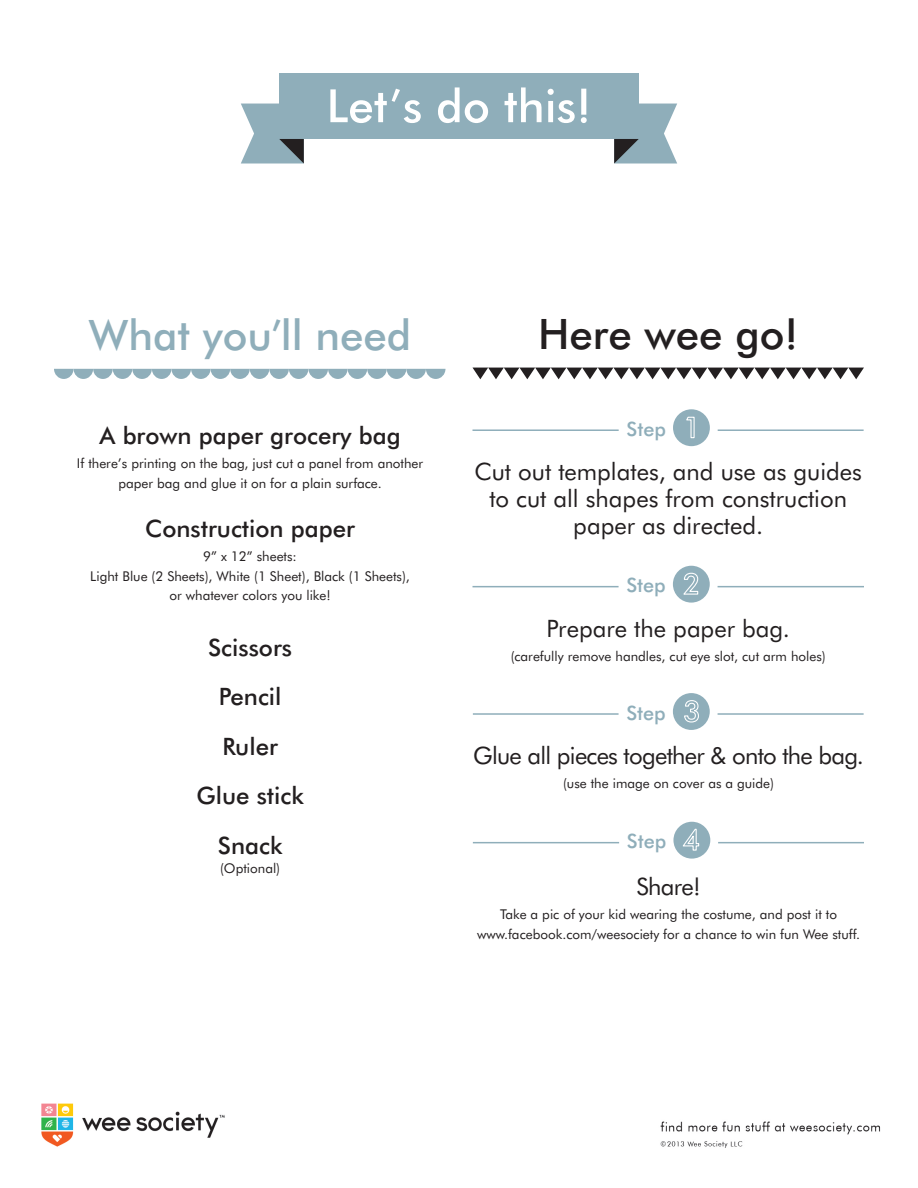
<style>
.page{position:relative;width:918px;height:1188px;background:#fff}
.page>*{position:absolute;margin:0;border:0;box-sizing:border-box;transform-origin:0 0}
.t1{font:500 42px "Futura Be Wee";color:#8faeba}
.t2{font:500 42px "Futura Be Wee";color:#231f20}
.t3{font:24px/27px "Futura Be Wee";color:#231f20;text-align:center}
.t4{font:500 24px "Futura Be Wee";color:#231f20}
.t5{font:24px "Futura Be Wee";letter-spacing:-.03em;color:#231f20}
.t6{font:500 19.8px "Futura Be Wee";color:#8faeba}
.t7{font:13.5px/19.5px "Futura Be Wee";color:#231f20;text-align:center}
.s1{font-size:28.8px}
</style>
<div class="page">
<svg style="left:54px;top:369px;width:392px;height:10px"></svg>
<div style="left:279px;top:74px;width:360px;height:65px;background:#8faeba"></div>
<svg style="left:241px;top:104px;width:63px;height:60px"></svg>
<svg style="left:614px;top:104px;width:63px;height:60px"></svg>
<svg style="left:330px;top:89px;width:91px;height:34px"></svg>
<svg style="left:438px;top:87px;width:50px;height:36px"></svg>
<svg style="left:505px;top:87px;width:37px;height:35px"></svg>
<svg style="left:548px;top:89px;width:27px;height:34px"></svg>
<svg style="left:581px;top:89px;width:6px;height:34px"></svg>
<svg style="left:473px;top:368px;width:391px;height:11px"></svg>
<div style="left:673px;top:409px;width:37px;height:37px;background:#8faeba;border-radius:50%"></div>
<svg style="left:686px;top:416px;width:9px;height:23px"></svg>
<hr style="left:472px;top:429px;width:147px;height:2px;background:#8faeba">
<hr style="left:718px;top:429px;width:146px;height:2px;background:#8faeba">
<div style="left:673px;top:566px;width:37px;height:37px;background:#8faeba;border-radius:50%"></div>
<svg style="left:683px;top:572px;width:16px;height:23px"></svg>
<hr style="left:473px;top:586px;width:146px;height:1px;background:#8faeba">
<hr style="left:718px;top:586px;width:146px;height:1px;background:#8faeba">
<div style="left:673px;top:693px;width:37px;height:37px;background:#8faeba;border-radius:50%"></div>
<svg style="left:684px;top:700px;width:15px;height:23px"></svg>
<hr style="left:473px;top:713px;width:146px;height:2px;background:#8faeba">
<hr style="left:718px;top:713px;width:146px;height:2px;background:#8faeba">
<img style="left:41px;top:1103px;width:840px;height:45px">
<div style="left:673px;top:822px;width:37px;height:37px;background:#8faeba;border-radius:50%"></div>
<svg style="left:682px;top:828px;width:18px;height:23px"></svg>
<hr style="left:473px;top:842px;width:146px;height:1px;background:#8faeba">
<hr style="left:718px;top:842px;width:146px;height:1px;background:#8faeba">
<p class="t1" style="left:89px;top:310px;width:324px">What you’ll need</p>
<p class="t2" style="left:538px;top:308px;width:262px">Here wee go!</p>
<p class="t4" style="left:100px;top:421px;width:303px">A brown paper grocery bag</p>
<p class="t7" style="left:77px;top:454px;width:348px">If there’s printing on the bag, just cut a panel from another paper bag and glue it on for a plain surface.</p>
<p class="t4" style="left:145px;top:514px;width:211px">Construction paper</p>
<p class="t7" style="left:90px;top:547px;width:321px">9” x 12” sheets:<br>Light Blue (2 Sheets), White (1 Sheet), Black (1 Sheets),</p>
<p class="t7" style="left:169px;top:586px;width:163px">or whatever colors you like!</p>
<p class="t4" style="left:208px;top:633px;width:85px">Scissors</p>
<p class="t4" style="left:219px;top:682px;width:64px">Pencil</p>
<p class="t4" style="left:222px;top:732px;width:57px">Ruler</p>
<p class="t4" style="left:196px;top:781px;width:109px">Glue stick</p>
<p class="t4" style="left:218px;top:831px;width:66px">Snack</p>
<p class="t7" style="left:220px;top:859px;width:62px">(Optional)</p>
<h3 class="t6" style="left:626px;top:417px;width:76px">Step <span class="s1">1</span></h3>
<p class="t3" style="left:474px;top:458px;width:389px">Cut out templates, and use as guides to cut all shapes from construction paper as directed.</p>
<h3 class="t6" style="left:626px;top:573px;width:76px">Step <span class="s1">2</span></h3>
<p class="t3" style="left:547px;top:615px;width:245px">Prepare the paper bag.</p>
<p class="t7" style="left:511px;top:646px;width:317px">(carefully remove handles, cut eye slot, cut arm holes)</p>
<h3 class="t6" style="left:626px;top:701px;width:76px">Step <span class="s1">3</span></h3>
<p class="t5" style="left:473px;top:741px;width:392px">Glue all pieces together &amp; onto the bag.</p>
<p class="t7" style="left:563px;top:773px;width:213px">(use the image on cover as a guide)</p>
<h3 class="t6" style="left:627px;top:829px;width:41px">Step</h3>
<p class="t3" style="left:637px;top:873px;width:66px">Share!</p>
<p class="t7" style="left:477px;top:905px;width:385px">Take a pic of your kid wearing the costume, and post it to www.facebook.com/weesociety for a chance to win fun Wee stuff.</p>
</div>
